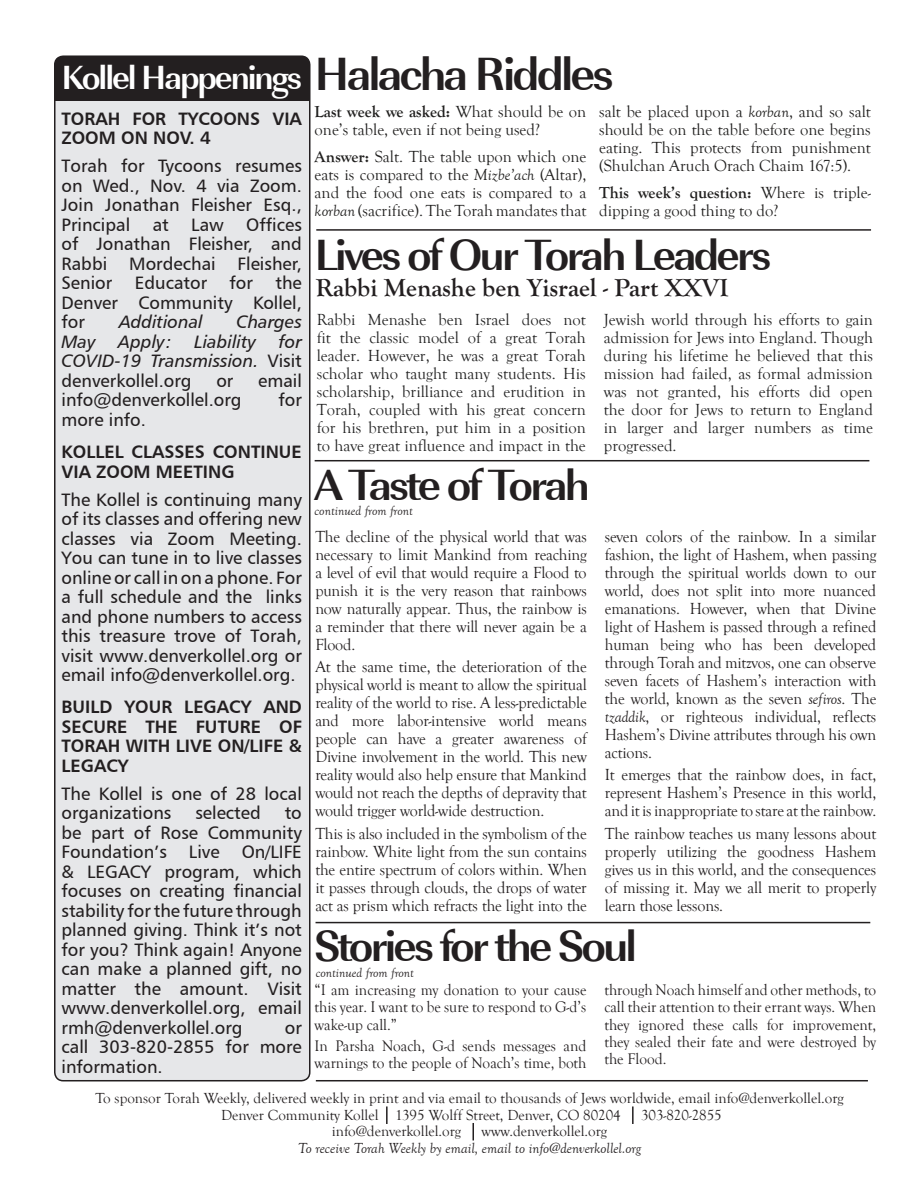
<style>
.page{position:relative;width:918px;height:1188px;background:#fff}
.page>*{position:absolute;margin:0;border:0;box-sizing:border-box;transform-origin:0 0}
.t1{font:700 48px "URW Imperial T";letter-spacing:-.06em;color:#231f20}
.t2{font:700 45px "URW Imperial T";letter-spacing:-.06em;color:#231f20}
.t3{font:700 34.5px "URW Imperial T";letter-spacing:-.06em;color:#fff}
.t4{font:700 25.5px "Goudy Old Style T";color:#231f20}
.t5{font:18px/19.5px "Humanist 777 BT Roman B";color:#231f20;text-align:justify}
.t6{font:18px/19.5px "Humanist 777 BT Bold B";color:#231f20}
.t7{font:18px/19.5px "Humanist 777 BT Italic B";color:#231f20;text-align:justify}
.t8{font:16.5px/18px "Goudy Old Style T";letter-spacing:-.01em;color:#231f20;text-align:justify}
.t9{font:16.5px/18px "Goudy Old Style T";color:#222;text-align:justify}
.x_msonormal{font:16.5px/18px "Goudy Old Style T";color:#201f1e}
.t10{font:15.75px/17.2px "Goudy Old Style T";color:#231f20;text-align:justify}
.t11{font:15px "Goudy Old Style T";color:#231f20}
.t12{font:italic 15px "Goudy Old Style T";color:#231f20}
.t13{font:italic 13.5px "Goudy Old Style T";color:#231f20}
.s1{font-family:"Humanist 777 BT Roman B"}
.s2{font-weight:700}
.s3{font-style:italic}
</style>
<div class="page">
<div style="left:55px;top:56px;width:255px;height:1025px;background:#e6e7e9;border-radius:9px"></div>
<div style="left:55px;top:56px;width:255px;height:45px;background:#231f20"></div>
<div style="left:54px;top:55px;width:257px;height:1026px;border:2px solid #231f20;border-radius:9px"></div>
<svg style="left:386px;top:1106px;width:2px;height:18px"></svg>
<svg style="left:632px;top:1106px;width:2px;height:18px"></svg>
<svg style="left:473px;top:1123px;width:1px;height:17px"></svg>
<hr style="left:316px;top:1080px;width:552px;height:1px;background:#231f20">
<hr style="left:316px;top:229px;width:555px;height:2px;background:#231f20">
<hr style="left:315px;top:460px;width:554px;height:1px;background:#231f20">
<hr style="left:316px;top:922px;width:554px;height:1px;background:#231f20">
<p class="t3" style="left:61px;top:57px;width:242px">Kollel Happenings</p>
<p class="t1" style="left:315px;top:45px;width:301px">Halacha Riddles</p>
<p class="t6" style="left:62px;top:108px;width:242px">TORAH FOR TYCOONS VIA<br>ZOOM ON NOV. 4</p>
<p class="t5" style="left:62px;top:156px;width:242px">Torah for Tycoons resumes on Wed., Nov. 4 via Zoom.<br>Join Jonathan Fleisher Esq., Principal</p>
<p class="t5" style="left:62px;top:214px;width:242px;text-indent:185px">Offices of Jonathan Fleisher, and Rabbi Mordechai Fleisher, Senior Educator for the Denver Community Kollel, for</p>
<p class="t5" style="left:153px;top:214px;width:18px">at</p>
<p class="t5" style="left:191px;top:214px;width:34px">Law</p>
<p class="t7" style="left:62px;top:312px;width:242px;text-indent:175px">Charges May Apply: Liability for COVID-19 Transmission. <span class="s1">Visit denverkollel.org</span></p>
<p class="t7" style="left:119px;top:312px;width:86px">Additional</p>
<p class="t5" style="left:216px;top:370px;width:19px">or</p>
<p class="t5" style="left:258px;top:370px;width:45px">email</p>
<p class="t5" style="left:62px;top:390px;width:182px">info@denverkollel.org</p>
<p class="t5" style="left:278px;top:390px;width:25px">for</p>
<p class="t5" style="left:62px;top:409px;width:86px">more info.</p>
<p class="t6" style="left:62px;top:442px;width:242px">KOLLEL CLASSES CONTINUE<br>VIA ZOOM MEETING</p>
<p class="t5" style="left:62px;top:489px;width:242px">The Kollel is continuing many of its classes and offering new classes via Zoom Meeting.<br>You can tune in to live classes online or call in on a phone. For a full schedule and the links and phone numbers to access this treasure trove of Torah, visit www.denverkollel.org or email info@denverkollel.org.</p>
<p class="t6" style="left:62px;top:697px;width:242px;text-align:justify">BUILD YOUR LEGACY AND SECURE THE FUTURE OF TORAH WITH LIVE ON/LIFE &amp; LEGACY</p>
<p class="t5" style="left:62px;top:783px;width:242px">The Kollel is one of 28 local organizations</p>
<p class="t5" style="left:195px;top:803px;width:67px">selected</p>
<p class="t5" style="left:62px;top:803px;width:242px;text-indent:223px">to be part of Rose Community Foundation’s Live On/LIFE &amp; LEGACY program, which focuses on creating financial stability for the future through planned giving. Think it’s not for you? Think again! Anyone can make a planned gift, no matter the amount. Visit www.denverkollel.org, email rmh@denverkollel.org</p>
<p class="t5" style="left:62px;top:1017px;width:242px;text-indent:223px">or call 303-820-2855 for more information.</p>
<p class="x_msonormal" style="left:315px;top:103px;width:273px"><span class="s2">Last week we asked:</span> What should be on one’s table, even if not being used?</p>
<p class="x_msonormal" style="left:315px;top:148px;width:273px;text-align:justify"><span class="s2">Answer:</span> Salt. The table upon which one eats is compared to the <span class="s3">Mizbe’ach</span> (Altar), and the food one eats is compared to a <span class="s3">korban</span> (sacrifice). The Torah mandates that</p>
<p class="x_msonormal" style="left:599px;top:103px;width:273px;text-align:justify">salt be placed upon a <span class="s3">korban</span>, and so salt should be on the table before one begins eating. This protects from punishment (Shulchan Aruch Orach Chaim 167:5).</p>
<p class="x_msonormal" style="left:599px;top:184px;width:273px"><span class="s2">This week’s question:</span> Where is triple&shy;dipping a good thing to do?</p>
<p class="t2" style="left:315px;top:228px;width:458px">Lives of Our Torah Leaders</p>
<p class="t4" style="left:316px;top:274px;width:414px">Rabbi Menashe ben Yisrael - Part XXVI</p>
<p class="t9" style="left:317px;top:310px;width:271px">Rabbi Menashe ben Israel does not fit the classic model of a great Torah leader. However, he was a great Torah scholar who taught many students. His scholarship, brilliance and erudition in Torah, coupled with his great concern for his brethren, put him in a position to have great influence and impact in the</p>
<p class="t9" style="left:604px;top:310px;width:271px">Jewish world through his efforts to gain admission for Jews into England. Though during his lifetime he believed that this mission had failed, as formal admission was not granted, his efforts did open the door for Jews to return to England in larger and larger numbers as time progressed.</p>
<p class="t2" style="left:315px;top:459px;width:277px">A Taste of Torah</p>
<p class="t8" style="left:315px;top:528px;width:273px">The decline of the physical world that was necessary to limit Mankind from reaching a level of evil that would require a Flood to punish it is the very reason that rainbows now naturally appear. Thus, the rainbow is a reminder that there will never again be a Flood.</p>
<p class="t8" style="left:315px;top:658px;width:273px">At the same time, the deterioration of the physical world is meant to allow the spiritual reality of the world to rise. A less-predictable and more labor-intensive world means people can have a greater awareness of Divine involvement in the world. This new reality would also help ensure that Mankind would not reach the depths of depravity that would trigger world-wide destruction.</p>
<p class="t8" style="left:315px;top:825px;width:273px">This is also included in the symbolism of the rainbow. White light from the sun contains the entire spectrum of colors within. When it passes through clouds, the drops of water act as prism which refracts the light into the</p>
<p class="t13" style="left:315px;top:504px;width:100px">continued from front</p>
<p class="t8" style="left:605px;top:528px;width:273px">seven colors of the rainbow. In a similar fashion, the light of Hashem, when passing through the spiritual worlds down to our world, does not split into more nuanced emanations. However, when that Divine light of Hashem is passed through a refined human being who has been developed through Torah and mitzvos, one can observe seven facets of Hashem’s interaction with the world, known as the seven <span class="s3">sefiros</span>. The <span class="s3">tzaddik</span>, or righteous individual, reflects Hashem’s Divine attributes through his own actions.</p>
<p class="t8" style="left:605px;top:766px;width:273px">It emerges that the rainbow does, in fact, represent Hashem’s Presence in this world, and it is inappropriate to stare at the rainbow.</p>
<p class="t8" style="left:605px;top:825px;width:273px">The rainbow teaches us many lessons about properly utilizing the goodness Hashem gives us in this world, and the consequences of missing it. May we all merit to properly learn those lessons.</p>
<p class="t2" style="left:315px;top:920px;width:324px">Stories for the Soul</p>
<p class="t13" style="left:316px;top:965px;width:100px">continued from front</p>
<p class="t10" style="left:315px;top:982px;width:273px">“I am increasing my donation to your cause this year. I want to be sure to respond to G-d’s wake-up call.”</p>
<p class="t10" style="left:315px;top:1038px;width:273px">In Parsha Noach, G-d sends messages and warnings to the people of Noach’s time, both</p>
<p class="t10" style="left:604px;top:982px;width:273px">through Noach himself and other methods, to call their attention to their errant ways. When they ignored these calls for improvement, they sealed their fate and were destroyed by the Flood.</p>
<p class="t11" style="left:95px;top:1090px;width:750px">To sponsor Torah Weekly, delivered weekly in print and via email to thousands of Jews worldwide, email info@denverkollel.org</p>
<p class="t11" style="left:221px;top:1107px;width:401px">Denver Community Kollel 1395 Wolff Street, Denver, CO 80204</p>
<p class="t11" style="left:641px;top:1107px;width:82px">303-820-2855</p>
<p class="t11" style="left:332px;top:1123px;width:131px">info@denverkollel.org</p>
<p class="t11" style="left:482px;top:1123px;width:127px">www.denverkollel.org</p>
<p class="t12" style="left:298px;top:1140px;width:344px">To receive Torah Weekly by email, email to info@denverkollel.org</p>
</div>
